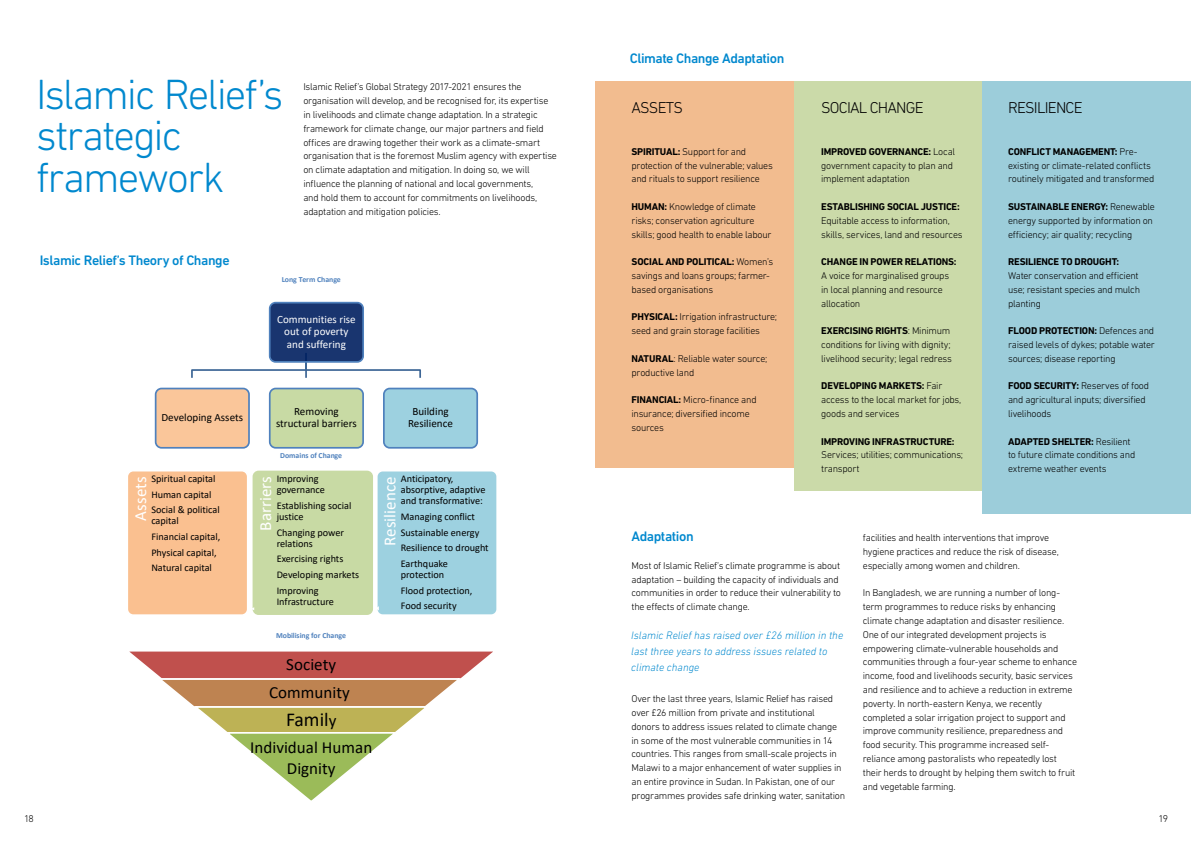
<style>
.page{position:relative;width:1191px;height:842px;background:#fff}
.page>*{position:absolute;margin:0;border:0;box-sizing:border-box;transform-origin:0 0}
.t1{font:300 43px/41.4px "DIN Next LT Pro";letter-spacing:-.045em;color:#0088ce}
.t2{font:19.7px "Calibri";color:#000}
.t3{font:17px/28.3px "Calibri";color:#000;text-align:center}
.t4{font:17px "Calibri";color:#fff}
.t5{font:300 16px "DIN Next LT Pro";letter-spacing:-.05em;color:#000}
.t6{font:500 14px "DIN Next LT Pro";letter-spacing:-.03em;color:#0088ce}
.t7{font:11.1px/12.3px "Calibri";color:#000;text-align:center}
.t8{font:11.1px/12.2px "Calibri";color:#fff;text-align:center}
.t9{font:italic 300 11px/16px "DIN Next LT Pro";color:#0088ce}
.t10{font:10.2px/15.6px "Calibri";color:#000}
.t11{font:300 10px/13.8px "DIN Next LT Pro";letter-spacing:-.025em;color:#000}
.t12{font:700 10px "DIN Next LT Pro";letter-spacing:-.015em;color:#000}
.t13{font:700 7.8px "Calibri";letter-spacing:-.01em;color:#4f81bd}
.s1{font-size:17px}
.s2{font-weight:700}
</style>
<div class="page">
<div style="left:595px;top:81px;width:199px;height:386px;background:#f2bc8f"></div>
<div style="left:794px;top:81px;width:198px;height:409px;background:#cbdaa9"></div>
<div style="left:982px;top:81px;width:209px;height:432px;background:#9ccdda"></div>
<svg style="left:191px;top:353px;width:230px;height:25px"></svg>
<div style="left:258px;top:292px;width:96px;height:61px;border:2px solid #fff;border-radius:6px"></div>
<div style="left:270px;top:303px;width:93px;height:59px;background:#19356f;border-radius:6px"></div>
<div style="left:269px;top:302px;width:95px;height:61px;border:2px solid #4f81bd;border-radius:6px"></div>
<div style="left:144px;top:378px;width:95px;height:61px;border:2px solid #fff;border-radius:6px"></div>
<div style="left:156px;top:388px;width:93px;height:60px;background:#fac69a;border-radius:6px"></div>
<div style="left:155px;top:388px;width:95px;height:61px;border:2px solid #4f81bd;border-radius:6px"></div>
<div style="left:258px;top:378px;width:95px;height:61px;border:2px solid #fff;border-radius:6px"></div>
<div style="left:270px;top:388px;width:93px;height:60px;background:#c8daa4;border-radius:6px"></div>
<div style="left:269px;top:388px;width:95px;height:61px;border:2px solid #4f81bd;border-radius:6px"></div>
<div style="left:372px;top:378px;width:96px;height:61px;border:2px solid #fff;border-radius:6px"></div>
<div style="left:384px;top:388px;width:93px;height:60px;background:#9dd1e0;border-radius:6px"></div>
<div style="left:383px;top:388px;width:95px;height:61px;border:2px solid #4f81bd;border-radius:6px"></div>
<div style="left:127px;top:471px;width:121px;height:144px;background:#fac090;border-radius:6px"></div>
<div style="left:126px;top:470px;width:123px;height:146px;border:2px solid #fff;border-radius:6px"></div>
<div style="left:252px;top:471px;width:121px;height:144px;background:#c8daa4;border-radius:6px"></div>
<div style="left:377px;top:471px;width:120px;height:144px;background:#9dd1e0;border-radius:6px"></div>
<div style="left:376px;top:470px;width:122px;height:146px;border:2px solid #fff;border-radius:6px"></div>
<svg style="left:376px;top:606px;width:3px;height:4px"></svg>
<svg style="left:129px;top:651px;width:364px;height:150px"></svg>
<h1 class="t1" style="left:36px;top:73px;width:249px">Islamic Relief’s strategic framework</h1>
<p class="t11" style="left:303px;top:80px;width:255px">Islamic Relief’s Global Strategy 2017-2021 ensures the organisation will develop, and be recognised for, its expertise in livelihoods and climate change adaptation. In a strategic framework for climate change, our major partners and field offices are drawing together their work as a climate-smart organisation that is the foremost Muslim agency with expertise on climate adaptation and mitigation. In doing so, we will influence the planning of national and local governments,<br>and hold them to account for commitments on livelihoods, adaptation and mitigation policies.</p>
<h3 class="t6" style="left:40px;top:252px;width:191px">Islamic Relief’s Theory of Change</h3>
<p class="t13" style="left:282px;top:273px;width:61px">Long Term Change</p>
<p class="t8" style="left:277px;top:313px;width:80px">Communities rise out of poverty and suffering</p>
<p class="t7" style="left:161px;top:411px;width:83px">Developing Assets</p>
<p class="t7" style="left:276px;top:405px;width:82px">Removing structural barriers</p>
<p class="t7" style="left:408px;top:405px;width:46px">Building<br>Resilience</p>
<h3 class="t4" style="left:129px;top:521px;width:45px;rotate:-90deg">Assets</h3>
<p class="t10" style="left:151px;top:470px;width:70px">Spiritual capital<br>Human capital<br>Social &amp; political</p>
<p class="t10" style="left:151px;top:513px;width:71px">capital<br>Financial capital,<br>Physical capital,<br>Natural capital</p>
<p class="t13" style="left:280px;top:449px;width:63px">Domains of Change</p>
<h3 class="t4" style="left:254px;top:531px;width:56px;rotate:-90deg">Barriers</h3>
<p class="t10" style="left:277px;top:473px;width:50px;line-height:11.1px">Improving governance</p>
<p class="t10" style="left:277px;top:499px;width:76px;line-height:11.3px">Establishing social justice</p>
<p class="t10" style="left:277px;top:526px;width:69px;line-height:11.3px">Changing power relations</p>
<p class="t10" style="left:277px;top:551px;width:84px">Exercising rights<br>Developing markets<br>Improving</p>
<p class="t10" style="left:277px;top:594px;width:59px">Infrastructure</p>
<p class="t13" style="left:276px;top:629px;width:71px">Mobilising for Change</p>
<h3 class="t3" style="left:269px;top:649px;width:82px">Society<br>Community</h3>
<h2 class="t2" style="left:286px;top:705px;width:52px">Famil<span class="s1">y</span></h2>
<h3 class="t3" style="left:250px;top:736px;width:124px;line-height:20.9px">Individual Human<br>Dignity</h3>
<h3 class="t4" style="left:378px;top:546px;width:71px;rotate:-90deg">Resilience</h3>
<p class="t10" style="left:401px;top:473px;width:86px;line-height:11.2px">Anticipatory, absorptive, adaptive and transformative:</p>
<p class="t10" style="left:401px;top:509px;width:89px">Managing conflict<br>Sustainable energy<br>Resilience to drought<br>Earthquake</p>
<p class="t10" style="left:401px;top:567px;width:73px">protection<br>Flood protection,<br>Food security</p>
<h3 class="t6" style="left:630px;top:50px;width:156px">Climate Change Adaptation</h3>
<h3 class="t5" style="left:631px;top:99px;width:53px">ASSETS</h3>
<p class="t11" style="left:631px;top:144px;width:143px"><span class="s2">SPIRITUAL:</span> Support for and protection of the vulnerable; values and rituals to support resilience</p>
<p class="t11" style="left:631px;top:199px;width:141px"><span class="s2">HUMAN:</span> Knowledge of climate risks; conservation agriculture skills; good health to enable labour</p>
<p class="t11" style="left:631px;top:255px;width:143px"><span class="s2">SOCIAL AND POLITICAL:</span> Women’s savings and loans groups; farmer&shy;based organisations</p>
<p class="t11" style="left:631px;top:310px;width:147px"><span class="s2">PHYSICAL:</span> Irrigation infrastructure; seed and grain storage facilities</p>
<p class="t11" style="left:631px;top:351px;width:137px"><span class="s2">NATURAL</span>: Reliable water source; productive land</p>
<p class="t11" style="left:631px;top:393px;width:127px"><span class="s2">FINANCIAL:</span> Micro-finance and insurance; diversified income sources</p>
<h3 class="t5" style="left:821px;top:99px;width:104px">SOCIAL CHANGE</h3>
<p class="t11" style="left:821px;top:144px;width:135px"><span class="s2">IMPROVED GOVERNANCE:</span> Local government capacity to plan and implement adaptation</p>
<p class="t12" style="left:821px;top:201px;width:140px">ESTABLISHING SOCIAL JUSTICE:</p>
<p class="t11" style="left:821px;top:213px;width:143px">Equitable access to information, skills, services, land and resources</p>
<p class="t12" style="left:821px;top:256px;width:137px">CHANGE IN POWER RELATIONS:</p>
<p class="t11" style="left:821px;top:268px;width:129px">A voice for marginalised groups in local planning and resource allocation</p>
<p class="t11" style="left:821px;top:324px;width:132px"><span class="s2">EXERCISING RIGHTS</span>: Minimum conditions for living with dignity; livelihood security; legal redress</p>
<p class="t11" style="left:821px;top:379px;width:142px"><span class="s2">DEVELOPING MARKETS:</span> Fair access to the local market for jobs, goods and services</p>
<p class="t12" style="left:821px;top:435px;width:135px">IMPROVING INFRASTRUCTURE:</p>
<p class="t11" style="left:821px;top:448px;width:143px">Services; utilities; communications; transport</p>
<h3 class="t5" style="left:1008px;top:99px;width:76px">RESILIENCE</h3>
<p class="t11" style="left:1008px;top:144px;width:148px"><span class="s2">CONFLICT MANAGEMENT:</span> Pre&shy;existing or climate-related conflicts routinely mitigated and transformed</p>
<p class="t11" style="left:1008px;top:199px;width:148px"><span class="s2">SUSTAINABLE ENERGY:</span> Renewable energy supported by information on efficiency; air quality; recycling</p>
<p class="t12" style="left:1008px;top:256px;width:112px">RESILIENCE TO DROUGHT:</p>
<p class="t11" style="left:1008px;top:268px;width:133px">Water conservation and efficient use; resistant species and mulch planting</p>
<p class="t11" style="left:1008px;top:324px;width:148px;text-align:justify"><span class="s2">FLOOD PROTECTION:</span> Defences and raised levels of dykes; potable water sources; disease reporting</p>
<p class="t11" style="left:1008px;top:379px;width:143px"><span class="s2">FOOD SECURITY:</span> Reserves of food and agricultural inputs; diversified livelihoods</p>
<p class="t11" style="left:1008px;top:434px;width:129px"><span class="s2">ADAPTED SHELTER:</span> Resilient to future climate conditions and extreme weather events</p>
<h3 class="t6" style="left:631px;top:528px;width:64px">Adaptation</h3>
<p class="t11" style="left:631px;top:558px;width:211px">Most of Islamic Relief’s climate programme is about adaptation – building the capacity of individuals and communities in order to reduce their vulnerability to the effects of climate change.</p>
<p class="t9" style="left:631px;top:627px;width:213px">Islamic Relief has raised over £26 million in the last three years to address issues related to climate change</p>
<p class="t11" style="left:631px;top:692px;width:215px">Over the last three years, Islamic Relief has raised over £26 million from private and institutional donors to address issues related to climate change in some of the most vulnerable communities in 14 countries. This ranges from small-scale projects in Malawi to a major enhancement of water supplies in an entire province in Sudan. In Pakistan, one of our programmes provides safe drinking water, sanitation</p>
<p class="t11" style="left:863px;top:531px;width:197px">facilities and health interventions that improve hygiene practices and reduce the risk of disease, especially among women and children.</p>
<p class="t11" style="left:863px;top:586px;width:216px">In Bangladesh, we are running a number of long&shy;term programmes to reduce risks by enhancing climate change adaptation and disaster resilience.<br>One of our integrated development projects is empowering climate-vulnerable households and communities through a four-year scheme to enhance income, food and livelihoods security, basic services and resilience and to achieve a reduction in extreme poverty. In north-eastern Kenya, we recently completed a solar irrigation project to support and improve community resilience, preparedness and food security. This programme increased self&shy;reliance among pastoralists who repeatedly lost their herds to drought by helping them switch to fruit and vegetable farming.</p>
<p class="t11" style="left:24px;top:812px;width:11px">18</p>
<p class="t11" style="left:1158px;top:812px;width:11px">19</p>
</div>
